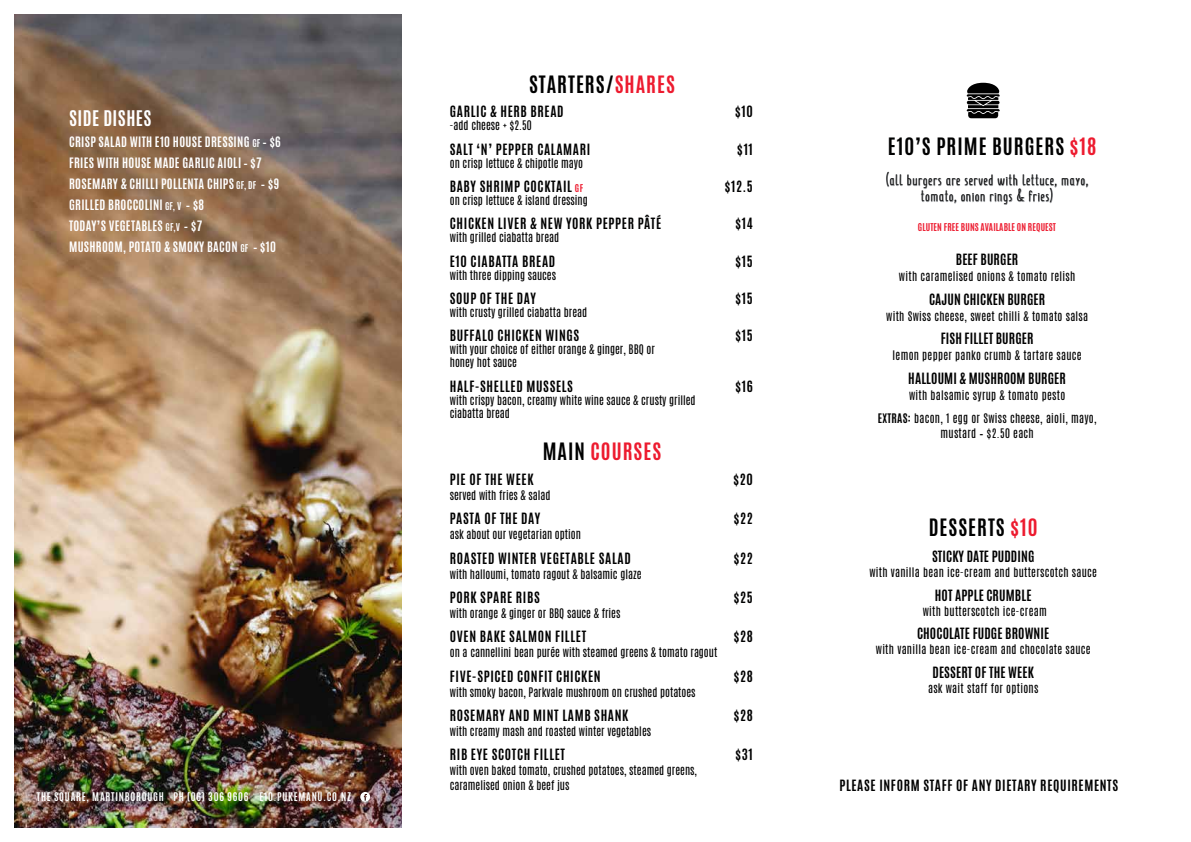
<style>
.page{position:relative;width:1191px;height:842px;background:#fff}
.page>*{position:absolute;margin:0;border:0;box-sizing:border-box;transform-origin:0 0}
.t1{font:700 20px "Antonio";letter-spacing:.05em;color:#000101}
.t2{font:700 20px "Antonio";letter-spacing:.05em;color:#000}
.t3{font:700 20px "Antonio";letter-spacing:.05em;color:#ed1b2f}
.t4{font:700 18px "Antonio";letter-spacing:.025em;color:#fff}
.t5{font:700 16px/16px "Summer Font";letter-spacing:.075em;color:#000;text-align:center}
.t6{font:700 13px "Antonio";letter-spacing:.05em;color:#000101}
.t7{font:700 13px "Antonio";letter-spacing:.01em;color:#000}
.t8{font:700 12px/20.9px "Antonio";letter-spacing:.025em;color:#fff}
.t9{font:11px/13px "Antonio";color:#000}
.t10{font:11px/23.5px "Antonio";letter-spacing:.025em;color:#000;text-align:center}
.t11{font:700 10px "Antonio";letter-spacing:.075em;color:#fff}
.t12{font:700 9px "Antonio";letter-spacing:.01em;color:#ed1b2f}
.s1{font-size:9px}
.s2{color:#ed1b2f}
.s3{font-size:9px;color:#ed1b2f}
.s4{color:#000}
.s5{font-weight:700}
</style>
<div class="page">
<img style="left:14px;top:14px;width:388px;height:814px">
<svg style="left:360px;top:792px;width:10px;height:10px"></svg>
<svg style="left:886px;top:171px;width:202px;height:34px"></svg>
<svg style="left:966px;top:83px;width:33px;height:35px"></svg>
<h2 class="t4" style="left:69px;top:105px;width:84px">SIDE DISHES</h2>
<p class="t8" style="left:69px;top:132px;width:213px">CRISP SALAD WITH E10 HOUSE DRESSING <span class="s1">GF</span> – $6<br>FRIES WITH HOUSE MADE GARLIC AIOLI– $7<br>ROSEMARY &amp; CHILLI POLLENTA CHIPS <span class="s1">GF, DF</span> – $9<br>GRILLED BROCCOLINI <span class="s1">GF, V</span> – $8<br>TODAY’S VEGETABLES <span class="s1">GF,V</span> – $7<br>MUSHROOM, POTATO &amp; SMOKY BACON <span class="s1">GF</span> – $10</p>
<p class="t11" style="left:37px;top:789px;width:316px">THE SQUARE, MARTINBOROUGH PH (06) 306 9606 E10.PUKEMANU.CO.NZ</p>
<h1 class="t2" style="left:529px;top:69px;width:147px">STARTERS/<span class="s2">SHARES</span></h1>
<p class="t6" style="left:450px;top:102px;width:115px">GARLIC &amp; HERB BREAD</p>
<p class="t6" style="left:735px;top:102px;width:19px">$10</p>
<p class="t9" style="left:450px;top:119px;width:83px">-add cheese + $2.50</p>
<p class="t6" style="left:450px;top:139px;width:142px">SALT ‘N’ PEPPER CALAMARI</p>
<p class="t6" style="left:737px;top:139px;width:17px">$11</p>
<p class="t9" style="left:450px;top:157px;width:135px">on crisp lettuce &amp; chipotle mayo</p>
<p class="t6" style="left:450px;top:177px;width:135px">BABY SHRIMP COCKTAIL <span class="s3">GF</span></p>
<p class="t6" style="left:725px;top:177px;width:30px">$12.5</p>
<p class="t9" style="left:450px;top:194px;width:139px">on crisp lettuce &amp; island dressing</p>
<p class="t6" style="left:450px;top:214px;width:213px">CHICKEN LIVER &amp; NEW YORK PEPPER PÂTÉ</p>
<p class="t6" style="left:735px;top:214px;width:19px">$14</p>
<p class="t9" style="left:450px;top:231px;width:111px">with grilled ciabatta bread</p>
<p class="t6" style="left:450px;top:251px;width:107px">E10 CIABATTA BREAD</p>
<p class="t6" style="left:735px;top:251px;width:19px">$15</p>
<p class="t9" style="left:450px;top:269px;width:108px">with three dipping sauces</p>
<p class="t6" style="left:450px;top:289px;width:88px">SOUP OF THE DAY</p>
<p class="t6" style="left:735px;top:289px;width:19px">$15</p>
<p class="t9" style="left:450px;top:306px;width:139px">with crusty grilled ciabatta bread</p>
<p class="t6" style="left:450px;top:326px;width:131px">BUFFALO CHICKEN WINGS</p>
<p class="t6" style="left:735px;top:326px;width:19px">$15</p>
<p class="t9" style="left:450px;top:343px;width:207px">with your choice of either orange &amp; ginger, BBQ or honey hot sauce</p>
<p class="t6" style="left:450px;top:376px;width:125px">HALF-SHELLED MUSSELS</p>
<p class="t6" style="left:735px;top:376px;width:19px">$16</p>
<p class="t9" style="left:450px;top:394px;width:247px">with crispy bacon, creamy white wine sauce &amp; crusty grilled ciabatta bread</p>
<h1 class="t3" style="left:543px;top:437px;width:120px"><span class="s4">MAIN</span> COURSES</h1>
<p class="t6" style="left:450px;top:469px;width:85px">PIE OF THE WEEK</p>
<p class="t6" style="left:733px;top:469px;width:21px">$20</p>
<p class="t9" style="left:450px;top:489px;width:102px">served with fries &amp; salad</p>
<p class="t6" style="left:450px;top:509px;width:92px">PASTA OF THE DAY</p>
<p class="t6" style="left:734px;top:509px;width:21px">$22</p>
<p class="t9" style="left:450px;top:528px;width:133px">ask about our vegetarian option</p>
<p class="t6" style="left:450px;top:548px;width:182px">ROASTED WINTER VEGETABLE SALAD</p>
<p class="t6" style="left:734px;top:548px;width:21px">$22</p>
<p class="t9" style="left:450px;top:567px;width:193px">with halloumi, tomato ragout &amp; balsamic glaze</p>
<p class="t6" style="left:450px;top:587px;width:91px">PORK SPARE RIBS</p>
<p class="t6" style="left:734px;top:587px;width:21px">$25</p>
<p class="t9" style="left:450px;top:607px;width:172px">with orange &amp; ginger or BBQ sauce &amp; fries</p>
<p class="t6" style="left:450px;top:627px;width:138px">OVEN BAKE SALMON FILLET</p>
<p class="t6" style="left:734px;top:627px;width:21px">$28</p>
<p class="t9" style="left:450px;top:646px;width:269px">on a cannellini bean purée with steamed greens &amp; tomato ragout</p>
<p class="t6" style="left:450px;top:666px;width:152px">FIVE-SPICED CONFIT CHICKEN</p>
<p class="t6" style="left:734px;top:666px;width:21px">$28</p>
<p class="t9" style="left:450px;top:685px;width:247px">with smoky bacon, Parkvale mushroom on crushed potatoes</p>
<p class="t6" style="left:450px;top:705px;width:180px">ROSEMARY AND MINT LAMB SHANK</p>
<p class="t6" style="left:734px;top:705px;width:21px">$28</p>
<p class="t9" style="left:450px;top:725px;width:203px">with creamy mash and roasted winter vegetables</p>
<p class="t6" style="left:450px;top:745px;width:117px">RIB EYE SCOTCH FILLET</p>
<p class="t6" style="left:735px;top:745px;width:19px">$31</p>
<p class="t9" style="left:450px;top:763px;width:249px;line-height:15px">with oven baked tomato, crushed potatoes, steamed greens, caramelised onion &amp; beef jus</p>
<h1 class="t1" style="left:887px;top:131px;width:210px">E10’S PRIME BURGERS <span class="s2">$18</span></h1>
<h3 class="t5" style="left:886px;top:172px;width:203px">(all burgers are served with lettuce, mayo, tomato, onion rings &amp; fries)</h3>
<p class="t12" style="left:918px;top:221px;width:140px">GLUTEN FREE BUNS AVAILABLE ON REQUEST</p>
<p class="t7" style="left:956px;top:250px;width:64px">BEEF BURGER</p>
<p class="t10" style="left:899px;top:265px;width:178px">with caramelised onions &amp; tomato relish</p>
<p class="t7" style="left:929px;top:289px;width:118px">CAJUN CHICKEN BURGER</p>
<p class="t10" style="left:886px;top:304px;width:203px">with Swiss cheese, sweet chilli &amp; tomato salsa</p>
<p class="t7" style="left:940px;top:329px;width:94px">FISH FILLET BURGER</p>
<p class="t10" style="left:892px;top:344px;width:190px">lemon pepper panko crumb &amp; tartare sauce</p>
<p class="t7" style="left:908px;top:368px;width:159px">HALLOUMI &amp; MUSHROOM BURGER</p>
<p class="t10" style="left:878px;top:383px;width:220px">with balsamic syrup &amp; tomato pesto<br><span class="s5">EXTRAS:</span> bacon, 1 egg or Swiss cheese, aioli, mayo,</p>
<p class="t10" style="left:940px;top:422px;width:95px">mustard – $2.50 each</p>
<h1 class="t1" style="left:928px;top:512px;width:110px">DESSERTS <span class="s2">$10</span></h1>
<p class="t7" style="left:932px;top:547px;width:104px">STICKY DATE PUDDING</p>
<p class="t10" style="left:869px;top:561px;width:229px">with vanilla bean ice-cream and butterscotch sauce</p>
<p class="t7" style="left:935px;top:585px;width:98px">HOT APPLE CRUMBLE</p>
<p class="t10" style="left:922px;top:599px;width:125px">with butterscotch ice-cream</p>
<p class="t7" style="left:917px;top:624px;width:134px">CHOCOLATE FUDGE BROWNIE</p>
<p class="t10" style="left:876px;top:638px;width:216px">with vanilla bean ice-cream and chocolate sauce</p>
<p class="t7" style="left:932px;top:662px;width:103px">DESSERT OF THE WEEK</p>
<p class="t10" style="left:928px;top:676px;width:112px">ask wait staff for options</p>
<p class="t6" style="left:839px;top:775px;width:280px">PLEASE INFORM STAFF OF ANY DIETARY REQUIREMENTS</p>
</div>
